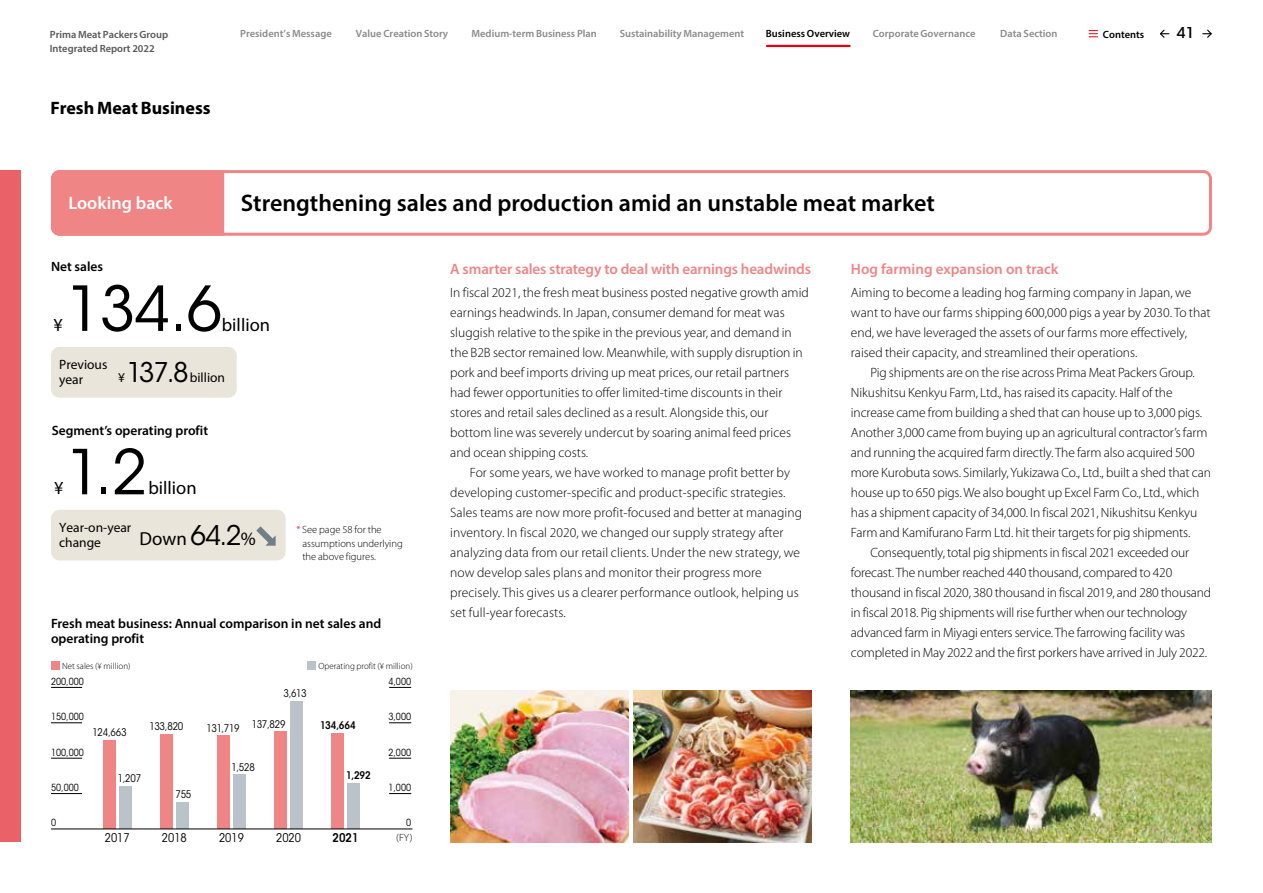
<style>
.page{position:relative;width:1263px;height:893px;background:#fff}
.page>*{position:absolute;margin:0;border:0;box-sizing:border-box;transform-origin:0 0}
.t1{font:61.5px "ITC Avant Garde Std";color:#000}
.t2{font:600 24px "Myriad Pro";color:#000}
.t3{font:18.9px "Myriad Pro";color:#000}
.t4{font:18.45px "Myriad Pro";color:#000}
.t5{font:700 18px "Myriad Pro";color:#000}
.t6{font:600 18px "Myriad Pro";color:#fff}
.t7{font:600 15px "Myriad Pro";letter-spacing:-.01em;color:#ef8585}
.t8{font:500 15px "ITC Avant Garde Std";color:#000}
.t9{font:300 13.5px/20px "Myriad Pro";color:#000}
.t10{font:600 13.5px/15px "Myriad Pro";color:#000}
.t11{font:13.5px/15px "Myriad Pro";color:#000}
.t12{font:condensed 12px "ITC Avant Garde Std";color:#000}
.t13{font:600 condensed 12px "ITC Avant Garde Std";color:#000}
.t14{font:600 10.5px "Myriad Pro";color:#8a8a8a}
.t15{font:300 10.5px/13.5px "Myriad Pro";color:#000}
.t16{font:condensed 10.5px "ITC Avant Garde Std";letter-spacing:-.02em;color:#000}
.t17{font:600 10.5px "Myriad Pro";color:#595757}
.t18{font:600 10.5px "Myriad Pro";color:#000}
.t19{font:600 condensed 10.5px "ITC Avant Garde Std";letter-spacing:-.015em;color:#000}
.t20{font:condensed 9.75px "ITC Avant Garde Std";color:#000}
.t21{font:300 9px "Myriad Pro";color:#000}
.s1{font-family:"ITC Avant Garde Std";font-size:27px}
.s2{color:#e60012}
</style>
<div class="page">
<div style="left:0;top:170px;width:20px;height:671px;background:#eb6168"></div>
<div style="left:51px;top:510px;width:235px;height:50px;background:#eae5da;border-radius:9px"></div>
<div style="left:51px;top:347px;width:186px;height:51px;background:#eae5da;border-radius:9px"></div>
<svg style="left:256px;top:526px;width:20px;height:20px"></svg>
<img style="left:450px;top:690px;width:179px;height:152px">
<img style="left:633px;top:690px;width:179px;height:152px">
<img style="left:850px;top:690px;width:362px;height:152px">
<div style="left:217px;top:736px;width:13px;height:93px;background:#ef8585"></div>
<div style="left:103px;top:741px;width:13px;height:88px;background:#ef8585"></div>
<div style="left:160px;top:734px;width:13px;height:95px;background:#ef8585"></div>
<div style="left:233px;top:775px;width:13px;height:54px;background:#b9c3c9"></div>
<div style="left:119px;top:786px;width:12px;height:43px;background:#b9c3c9"></div>
<div style="left:176px;top:802px;width:12px;height:27px;background:#b9c3c9"></div>
<div style="left:290px;top:701px;width:13px;height:128px;background:#b9c3c9"></div>
<hr style="left:51px;top:687px;width:31px;height:1px;background:#000">
<hr style="left:51px;top:722px;width:31px;height:1px;background:#000">
<hr style="left:51px;top:793px;width:31px;height:1px;background:#000">
<hr style="left:51px;top:758px;width:31px;height:1px;background:#000">
<svg style="left:389px;top:687px;width:22px;height:1px"></svg>
<svg style="left:389px;top:722px;width:22px;height:1px"></svg>
<svg style="left:389px;top:793px;width:22px;height:1px"></svg>
<svg style="left:389px;top:758px;width:22px;height:1px"></svg>
<div style="left:51px;top:661px;width:8px;height:8px;background:#ef8585"></div>
<div style="left:307px;top:661px;width:8px;height:8px;background:#b9c3c9"></div>
<div style="left:275px;top:731px;width:12px;height:98px;background:#ef8585"></div>
<div style="left:332px;top:733px;width:12px;height:96px;background:#ef8585"></div>
<div style="left:347px;top:783px;width:13px;height:46px;background:#b9c3c9"></div>
<hr style="left:51px;top:828px;width:361px;height:1px;background:#000">
<svg style="left:224px;top:170px;width:988px;height:66px"></svg>
<div style="left:51px;top:170px;width:173px;height:66px;background:#ef8585"></div>
<svg style="left:1160px;top:29px;width:9px;height:9px"></svg>
<svg style="left:1203px;top:29px;width:9px;height:9px"></svg>
<svg style="left:1089px;top:30px;width:8px;height:7px"></svg>
<hr style="left:767px;top:45px;width:82px;height:2px;background:#e60012">
<p class="t17" style="left:50px;top:28px;width:120px">Prima Meat Packers Group</p>
<p class="t18" style="left:1103px;top:27px;width:43px">Contents</p>
<p class="t8" style="left:1177px;top:24px;width:19px">41</p>
<p class="t17" style="left:50px;top:42px;width:107px">Integrated Report 2022</p>
<p class="t14" style="left:240px;top:27px;width:93px">President’s Message</p>
<p class="t14" style="left:356px;top:27px;width:94px">Value Creation Story</p>
<p class="t14" style="left:471px;top:27px;width:127px">Medium-term Business Plan</p>
<p class="t14" style="left:620px;top:27px;width:126px">Sustainability Management</p>
<p class="t18" style="left:766px;top:27px;width:86px">Business Overview</p>
<p class="t14" style="left:873px;top:27px;width:104px">Corporate Governance</p>
<p class="t14" style="left:1000px;top:27px;width:59px">Data Section</p>
<h3 class="t5" style="left:51px;top:96px;width:162px">Fresh Meat Business</h3>
<h3 class="t6" style="left:68px;top:191px;width:106px">Looking back</h3>
<h2 class="t2" style="left:241px;top:188px;width:696px">Strengthening sales and production amid an unstable meat market</h2>
<p class="t10" style="left:51px;top:258px;width:54px">Net sales</p>
<h3 class="t4" style="left:53px;top:313px;width:11px">¥</h3>
<h1 class="t1" style="left:66px;top:271px;width:157px">134.6</h1>
<h3 class="t4" style="left:222px;top:313px;width:50px">billion</h3>
<p class="t11" style="left:59px;top:357px;width:50px">Previous year</p>
<p class="t11" style="left:118px;top:370px;width:109px">¥ <span class="s1">137.8</span>billion</p>
<p class="t10" style="left:52px;top:423px;width:158px">Segment’s operating profit</p>
<h3 class="t4" style="left:54px;top:477px;width:11px">¥</h3>
<h1 class="t1" style="left:66px;top:435px;width:82px">1.2</h1>
<h3 class="t4" style="left:148px;top:477px;width:50px">billion</h3>
<p class="t11" style="left:59px;top:520px;width:74px">Year-on-year change</p>
<h3 class="t3" style="left:139px;top:526px;width:118px">Down <span class="s1">64.2</span>%</h3>
<p class="t15" style="left:302px;top:523px;width:102px;text-indent:-6px"><span class="s2">*</span> See page 58 for the assumptions underlying the above figures.</p>
<p class="t10" style="left:51px;top:616px;width:332px">Fresh meat business: Annual comparison in net sales and operating profit</p>
<p class="t21" style="left:62px;top:661px;width:70px">Net sales (¥ million)</p>
<p class="t21" style="left:318px;top:661px;width:96px">Operating profit (¥ million)</p>
<p class="t20" style="left:51px;top:675px;width:34px">200,000</p>
<p class="t20" style="left:51px;top:711px;width:34px">150,000</p>
<p class="t20" style="left:51px;top:746px;width:34px">100,000</p>
<p class="t20" style="left:51px;top:782px;width:29px">50,000</p>
<p class="t20" style="left:51px;top:817px;width:7px">0</p>
<p class="t16" style="left:93px;top:726px;width:35px">124,663</p>
<p class="t16" style="left:118px;top:772px;width:25px">1,207</p>
<p class="t16" style="left:149px;top:720px;width:35px">133,820</p>
<p class="t16" style="left:175px;top:787px;width:17px">755</p>
<p class="t16" style="left:207px;top:722px;width:34px">131,719</p>
<p class="t16" style="left:283px;top:687px;width:25px">3,613</p>
<p class="t16" style="left:252px;top:718px;width:35px">137,829</p>
<p class="t16" style="left:231px;top:760px;width:25px">1,528</p>
<p class="t12" style="left:105px;top:830px;width:27px">2017</p>
<p class="t12" style="left:162px;top:830px;width:27px">2018</p>
<p class="t12" style="left:219px;top:830px;width:27px">2019</p>
<p class="t12" style="left:276px;top:830px;width:27px">2020</p>
<p class="t19" style="left:320px;top:719px;width:37px">134,664</p>
<p class="t19" style="left:346px;top:769px;width:26px">1,292</p>
<p class="t13" style="left:333px;top:830px;width:28px">2021</p>
<p class="t20" style="left:388px;top:675px;width:24px">4,000</p>
<p class="t20" style="left:388px;top:711px;width:24px">3,000</p>
<p class="t20" style="left:388px;top:746px;width:24px">2,000</p>
<p class="t20" style="left:388px;top:782px;width:24px">1,000</p>
<p class="t20" style="left:406px;top:817px;width:7px">0</p>
<p class="t15" style="left:396px;top:831px;width:18px">(FY)</p>
<p class="t7" style="left:450px;top:259px;width:362px">A smarter sales strategy to deal with earnings headwinds</p>
<p class="t9" style="left:450px;top:283px;width:360px">In fiscal 2021, the fresh meat business posted negative growth amid earnings headwinds. In Japan, consumer demand for meat was sluggish relative to the spike in the previous year, and demand in the B2B sector remained low. Meanwhile, with supply disruption in pork and beef imports driving up meat prices, our retail partners had fewer opportunities to offer limited-time discounts in their stores and retail sales declined as a result. Alongside this, our bottom line was severely undercut by soaring animal feed prices and ocean shipping costs.</p>
<p class="t9" style="left:450px;top:463px;width:353px;text-indent:19px">For some years, we have worked to manage profit better by developing customer-specific and product-specific strategies.<br>Sales teams are now more profit-focused and better at managing inventory. In fiscal 2020, we changed our supply strategy after analyzing data from our retail clients. Under the new strategy, we now develop sales plans and monitor their progress more precisely. This gives us a clearer performance outlook, helping us set full-year forecasts.</p>
<p class="t7" style="left:851px;top:259px;width:209px">Hog farming expansion on track</p>
<p class="t9" style="left:851px;top:283px;width:361px">Aiming to become a leading hog farming company in Japan, we want to have our farms shipping 600,000 pigs a year by 2030. To that end, we have leveraged the assets of our farms more effectively, raised their capacity, and streamlined their operations.</p>
<p class="t9" style="left:870px;top:363px;width:326px">Pig shipments are on the rise across Prima Meat Packers Group.</p>
<p class="t9" style="left:851px;top:383px;width:323px">Nikushitsu Kenkyu Farm, Ltd., has raised its capacity. Half of the</p>
<p class="t9" style="left:851px;top:403px;width:353px">increase came from building a shed that can house up to 3,000 pigs.</p>
<p class="t9" style="left:851px;top:423px;width:358px">Another 3,000 came from buying up an agricultural contractor’s farm</p>
<p class="t9" style="left:851px;top:443px;width:345px">and running the acquired farm directly. The farm also acquired 500</p>
<p class="t9" style="left:851px;top:463px;width:362px">more Kurobuta sows. Similarly, Yukizawa Co., Ltd., built a shed that can</p>
<p class="t9" style="left:851px;top:483px;width:350px">house up to 650 pigs. We also bought up Excel Farm Co., Ltd., which</p>
<p class="t9" style="left:851px;top:503px;width:348px">has a shipment capacity of 34,000. In fiscal 2021, Nikushitsu Kenkyu</p>
<p class="t9" style="left:851px;top:523px;width:341px">Farm and Kamifurano Farm Ltd. hit their targets for pig shipments.</p>
<p class="t9" style="left:870px;top:543px;width:320px">Consequently, total pig shipments in fiscal 2021 exceeded our</p>
<p class="t9" style="left:851px;top:563px;width:323px">forecast. The number reached 440 thousand, compared to 420</p>
<p class="t9" style="left:851px;top:583px;width:362px">thousand in fiscal 2020, 380 thousand in fiscal 2019, and 280 thousand</p>
<p class="t9" style="left:851px;top:603px;width:338px">in fiscal 2018. Pig shipments will rise further when our technology</p>
<p class="t9" style="left:851px;top:623px;width:336px">advanced farm in Miyagi enters service. The farrowing facility was</p>
<p class="t9" style="left:851px;top:643px;width:358px">completed in May 2022 and the first porkers have arrived in July 2022.</p>
</div>
